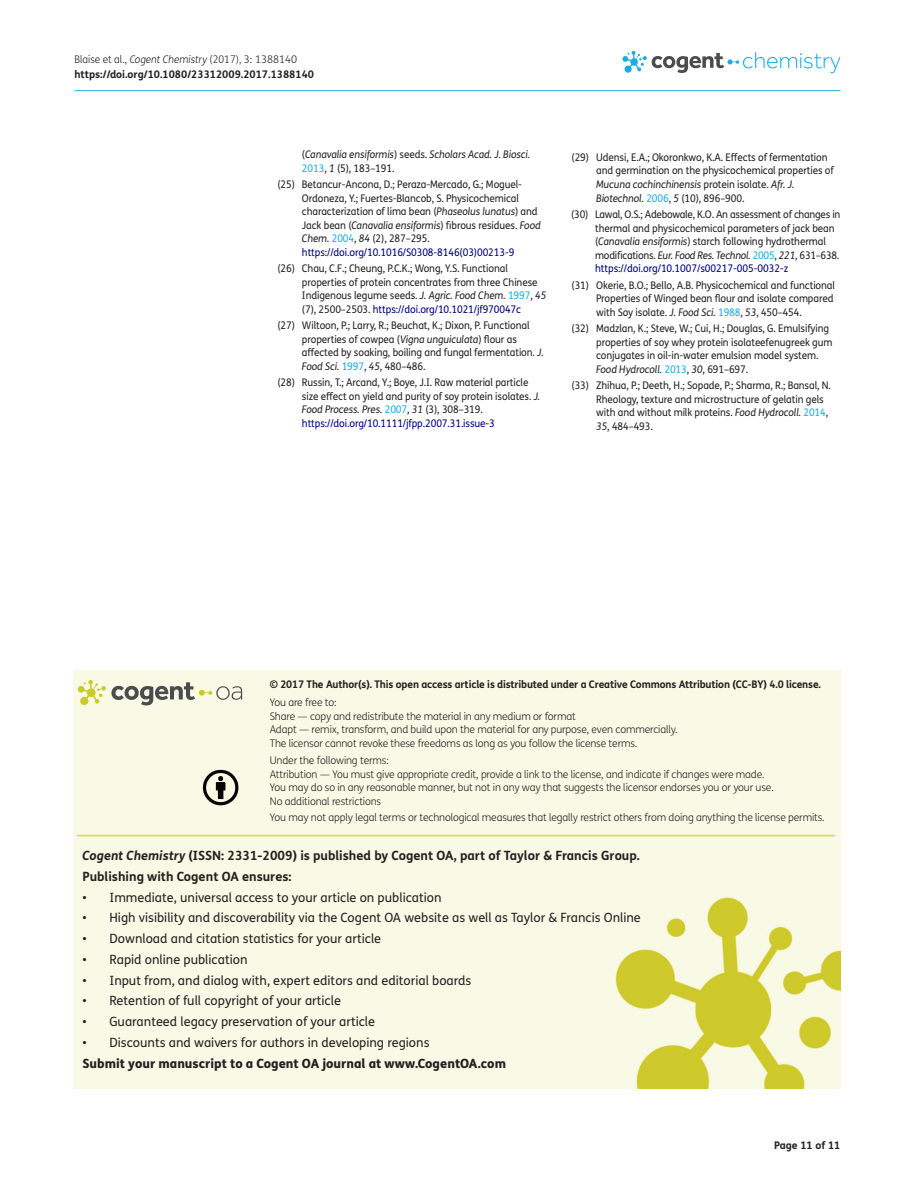
<style>
.page{position:relative;width:915px;height:1191px;background:#fff}
.page>*{position:absolute;margin:0;border:0;box-sizing:border-box;transform-origin:0 0}
.t1{font:12.75px "FS Me Pro";color:#231f20}
.t2{font:700 12.75px/20.7px "FS Me Pro";color:#231f20}
.t3{font:800 12.75px "FS Me Pro";color:#231f20}
.t4{font:10.5px/13.5px "FS Me Pro";letter-spacing:-.01em;color:#231f20;scale:.95 1}
.t5{font:300 10.5px/13.5px "FS Me Pro";letter-spacing:-.015em;color:#231f20}
.t6{font:700 10.5px/15px "FS Me Pro";letter-spacing:-.015em;color:#231f20}
.t7{font:italic 10.5px/13.5px "FS Me Pro";letter-spacing:-.01em;color:#231f20;scale:.95 1}
.s1{font-weight:300}
.s2{font-weight:300;font-style:italic}
.s3{font-style:normal}
.s4{font-style:normal;color:#1bace1}
.s5{font-style:italic}
.s6{color:#1bace1}
.s7{color:#000080}
</style>
<div class="page">
<hr style="left:74px;top:90px;width:766px;height:1px;background:#1bace1">
<svg style="left:622px;top:51px;width:218px;height:22px"></svg>
<div style="left:74px;top:671px;width:766px;height:417px;background:#f9fae6"></div>
<svg style="left:78px;top:680px;width:164px;height:25px;background:#d2d3ba"></svg>
<svg style="left:203px;top:770px;width:35px;height:35px"></svg>
<hr style="left:77px;top:835px;width:757px;height:1px;background:#dcdc1e">
<p class="t6" style="left:74px;top:51px;width:241px"><span class="s1">Blaise et al.,</span> <span class="s2">Cogent Chemistry</span> <span class="s1">(2017), 3: 1388140 </span>https://doi.org/10.1080/23312009.2017.1388140</p>
<p class="t7" style="left:302px;top:147px;width:241px"><span class="s3">(</span>Canavalia ensiformis<span class="s3">) seeds.</span> Scholars Acad. J. Biosci.<br><span class="s4">2013</span><span class="s3">,</span> 1 <span class="s3">(5), 183–191.</span></p>
<p class="t4" style="left:302px;top:177px;width:253px;text-indent:-25px">(25) Betancur-Ancona, D.; Peraza-Mercado, G.; Moguel-Ordoneza, Y.; Fuertes-Blancob, S. Physicochemical characterization of lima bean (<span class="s5">Phaseolus lunatus</span>) and Jack bean (<span class="s5">Canavalia ensiformis</span>) fibrous residues. <span class="s5">Food Chem.</span> <span class="s6">2004</span>, <span class="s5">84</span> (2), 287–295. <span class="s7">https://doi.org/10.1016/S0308-8146(03)00213-9</span></p>
<p class="t4" style="left:302px;top:261px;width:259px;text-indent:-25px">(26) Chau, C.F.; Cheung, P.C.K.; Wong, Y.S. Functional properties of protein concentrates from three Chinese Indigenous legume seeds. <span class="s5">J. Agric. Food Chem.</span> <span class="s6">1997</span>, <span class="s5">45 </span>(7), 2500–2503. <span class="s7">https://doi.org/10.1021/jf970047c</span></p>
<p class="t4" style="left:302px;top:318px;width:256px;text-indent:-25px">(27) Wiltoon, P.; Larry, R.; Beuchat, K.; Dixon, P. Functional properties of cowpea (<span class="s5">Vigna unguiculata</span>) flour as affected by soaking, boiling and fungal fermentation. <span class="s5">J.<br>Food Sci.</span> <span class="s6">1997</span>, <span class="s5">45</span>, 480–486.</p>
<p class="t4" style="left:302px;top:375px;width:252px;text-indent:-25px">(28) Russin, T.; Arcand, Y.; Boye, J.I. Raw material particle size effect on yield and purity of soy protein isolates. <span class="s5">J.<br>Food Process. Pres.</span> <span class="s6">2007</span>, <span class="s5">31</span> (3), 308–319. <span class="s7">https://doi.org/10.1111/jfpp.2007.31.issue-3</span></p>
<p class="t4" style="left:596px;top:150px;width:252px;text-indent:-25px">(29) Udensi, E.A.; Okoronkwo, K.A. Effects of fermentation and germination on the physicochemical properties of <span class="s5">Mucuna cochinchinensis</span> protein isolate. <span class="s5">Afr. J.<br>Biotechnol.</span> <span class="s6">2006</span>, <span class="s5">5</span> (10), 896–900.</p>
<p class="t4" style="left:595px;top:207px;width:259px;text-indent:-24px">(30) Lawal, O.S.; Adebowale, K.O. An assessment of changes in thermal and physicochemical parameters of jack bean (<span class="s5">Canavalia ensiformis</span>) starch following hydrothermal modifications. <span class="s5">Eur. Food Res. Technol.</span> <span class="s6">2005</span>, <span class="s5">221</span>, 631–638. <span class="s7">https://doi.org/10.1007/s00217-005-0032-z</span></p>
<p class="t4" style="left:596px;top:278px;width:253px;text-indent:-25px">(31) Okerie, B.O.; Bello, A.B. Physicochemical and functional<br>Properties of Winged bean flour and isolate compared with Soy isolate. <span class="s5">J. Food Sci.</span> <span class="s6">1988</span>, <span class="s5">53</span>, 450–454.</p>
<p class="t4" style="left:596px;top:321px;width:250px;text-indent:-25px">(32) Madzlan, K.; Steve, W.; Cui, H.; Douglas, G. Emulsifying properties of soy whey protein isolateefenugreek gum conjugates in oil-in-water emulsion model system.<br><span class="s5">Food Hydrocoll.</span> <span class="s6">2013</span>, <span class="s5">30</span>, 691–697.</p>
<p class="t4" style="left:596px;top:378px;width:248px;text-indent:-25px">(33) Zhihua, P.; Deeth, H.; Sopade, P.; Sharma, R.; Bansal, N.<br>Rheology, texture and microstructure of gelatin gels with and without milk proteins. <span class="s5">Food Hydrocoll.</span> <span class="s6">2014</span>, <span class="s5">35</span>, 484–493.</p>
<p class="t6" style="left:270px;top:676px;width:552px">© 2017 The Author(s). This open access article is distributed under a Creative Commons Attribution (CC-BY) 4.0 license.</p>
<p class="t5" style="left:270px;top:695px;width:409px">You are free to:<br>Share — copy and redistribute the material in any medium or format<br>Adapt — remix, transform, and build upon the material for any purpose, even commercially.<br>The licensor cannot revoke these freedoms as long as you follow the license terms.</p>
<p class="t5" style="left:270px;top:753px;width:505px">Under the following terms:<br>Attribution — You must give appropriate credit, provide a link to the license, and indicate if changes were made.<br>You may do so in any reasonable manner, but not in any way that suggests the licensor endorses you or your use.<br>No additional restrictions</p>
<p class="t5" style="left:270px;top:810px;width:556px">You may not apply legal terms or technological measures that legally restrict others from doing anything the license permits.</p>
<p class="t2" style="left:82px;top:844px;width:558px"><span class="s5">Cogent Chemistry</span> (ISSN: 2331-2009) is published by Cogent OA, part of Taylor &amp; Francis Group.<br>Publishing with Cogent OA ensures:</p>
<p class="t1" style="left:82px;top:888px;width:360px">• Immediate, universal access to your article on publication</p>
<p class="t1" style="left:82px;top:909px;width:559px">• High visibility and discoverability via the Cogent OA website as well as Taylor &amp; Francis Online</p>
<p class="t1" style="left:82px;top:930px;width:300px">• Download and citation statistics for your article</p>
<p class="t1" style="left:82px;top:950px;width:166px">• Rapid online publication</p>
<p class="t1" style="left:82px;top:971px;width:390px">• Input from, and dialog with, expert editors and editorial boards</p>
<p class="t1" style="left:82px;top:992px;width:260px">• Retention of full copyright of your article</p>
<p class="t1" style="left:82px;top:1013px;width:294px">• Guaranteed legacy preservation of your article</p>
<p class="t1" style="left:82px;top:1033px;width:348px">• Discounts and waivers for authors in developing regions</p>
<p class="t3" style="left:82px;top:1053px;width:425px">Submit your manuscript to a Cogent OA journal at www.CogentOA.com</p>
<p class="t6" style="left:773px;top:1137px;width:68px">Page 11 of 11</p>
</div>
